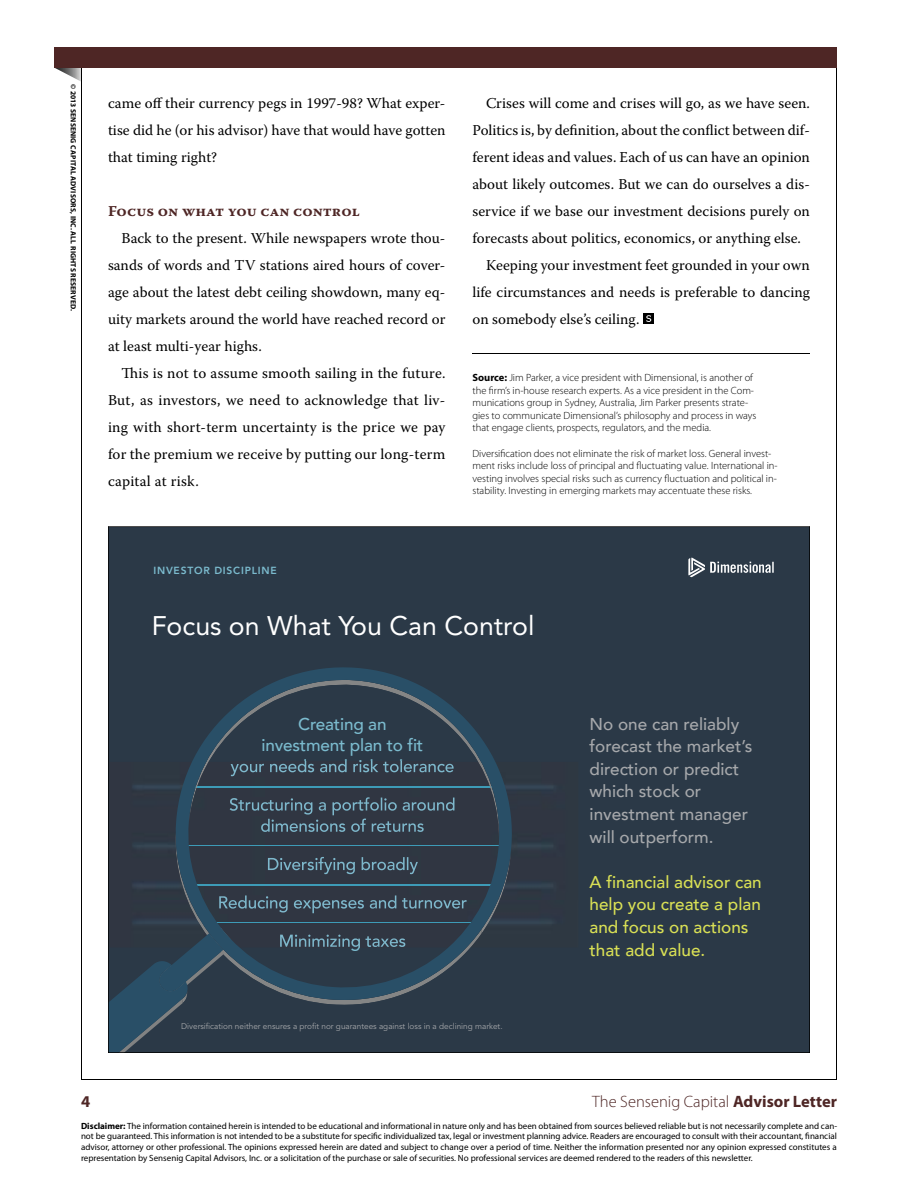
<style>
.page{position:relative;width:918px;height:1188px;background:#fff}
.page>*{position:absolute;margin:0;border:0;box-sizing:border-box;transform-origin:0 0}
.t1{font:26.7px "Avenir LT Std";color:#fff}
.t2{font:500 17.1px/22.6px "Avenir";color:#a6a8ab}
.t3{font:500 17.1px/22.6px "Avenir";color:#d9e055}
.t4{font:500 17.1px/21.3px "Avenir";letter-spacing:-.01em;color:#7bbbce;text-align:center}
.t5{font:300 16.5px "Myriad Pro";color:#4e2625}
.t6{font:700 16.5px "Myriad Pro";color:#4e2625}
.t7{font:15px/27px "Warnock Pro";color:#000;text-align:justify}
.t8{font:15px "Warnock Pro Bold Capt";color:#4e2625}
.t9{font:300 10.5px/12.6px "Myriad Pro";color:#000}
.t10{font:800 10.2px "Avenir LT Std";letter-spacing:.075em;color:#7bbbce}
.t11{font:9px/10.8px "Myriad Pro";color:#000;text-align:justify}
.t12{font:8.25px "Avenir LT Std";color:#a6a8ab}
.t13{font:700 7.5px "Myriad Pro";letter-spacing:.02em;color:#000}
.s1{font-weight:700}
</style>
<div class="page">
<svg style="left:55px;top:68px;width:26px;height:14px"></svg>
<hr style="left:81px;top:1079px;width:756px;height:1px;background:#000">
<hr style="left:81px;top:54px;width:1px;height:1026px;background:#000">
<hr style="left:836px;top:54px;width:1px;height:1026px;background:#000">
<div style="left:54px;top:47px;width:783px;height:21px;background:#4e2625"></div>
<hr style="left:472px;top:353px;width:338px;height:1px;background:#000">
<div style="left:643px;top:313px;width:11px;height:11px;background:#000"></div>
<svg style="left:646px;top:315px;width:5px;height:7px"></svg>
<svg style="left:108px;top:526px;width:702px;height:527px;fill:#2b3947"></svg>
<p class="t13" style="left:78px;top:84px;width:228px;rotate:90deg">© 2013 SENSENIG CAPITAL ADVISORS, INC. ALL RIGHTS RESERVED.</p>
<p class="t7" style="left:108px;top:89px;width:339px">came off their currency pegs in 1997-98? What exper&shy;tise did he (or his advisor) have that would have gotten that timing right?</p>
<p class="t8" style="left:108px;top:202px;width:253px">FOCUS ON WHAT YOU CAN CONTROL</p>
<p class="t7" style="left:108px;top:224px;width:339px;text-indent:14px">Back to the present. While newspapers wrote thou&shy;sands of words and TV stations aired hours of cover&shy;age about the latest debt ceiling showdown, many eq&shy;uity markets around the world have reached record or at least multi-year highs.</p>
<p class="t7" style="left:108px;top:359px;width:339px;text-indent:14px">This is not to assume smooth sailing in the future.<br>But, as investors, we need to acknowledge that liv&shy;ing with short-term uncertainty is the price we pay for the premium we receive by putting our long-term capital at risk.</p>
<p class="t7" style="left:486px;top:89px;width:326px">Crises will come and crises will go, as we have seen.</p>
<p class="t7" style="left:472px;top:116px;width:339px">Politics is, by definition, about the conflict between dif-</p>
<p class="t7" style="left:472px;top:143px;width:339px">ferent ideas and values. Each of us can have an opinion</p>
<p class="t7" style="left:472px;top:170px;width:339px">about likely outcomes. But we can do ourselves a dis-</p>
<p class="t7" style="left:472px;top:197px;width:339px">service if we base our investment decisions purely on</p>
<p class="t7" style="left:472px;top:224px;width:330px">forecasts about politics, economics, or anything else.</p>
<p class="t7" style="left:486px;top:251px;width:325px">Keeping your investment feet grounded in your own</p>
<p class="t7" style="left:472px;top:278px;width:339px">life circumstances and needs is preferable to dancing</p>
<p class="t7" style="left:472px;top:305px;width:169px">on somebody else’s ceiling.</p>
<p class="t9" style="left:472px;top:371px;width:286px"><span class="s1">Source:</span> Jim Parker, a vice president with Dimensional, is another of the firm’s in-house research experts. As a vice president in the Com&shy;munications group in Sydney, Australia, Jim Parker presents strate&shy;gies to communicate Dimensional’s philosophy and process in ways that engage clients, prospects, regulators, and the media.</p>
<p class="t9" style="left:472px;top:447px;width:307px">Diversification does not eliminate the risk of market loss. General invest&shy;ment risks include loss of principal and fluctuating value. International in&shy;vesting involves special risks such as currency fluctuation and political in&shy;stability. Investing in emerging markets may accentuate these risks.</p>
<p class="t10" style="left:153px;top:565px;width:125px">INVESTOR DISCIPLINE</p>
<h1 class="t1" style="left:152px;top:610px;width:384px">Focus on What You Can Control</h1>
<p class="t4" style="left:261px;top:712px;width:163px">Creating an investment plan to fit</p>
<p class="t12" style="left:181px;top:1021px;width:323px">Diversification neither ensures a profit nor guarantees against loss in a declining market.</p>
<p class="t2" style="left:590px;top:711px;width:165px">No one can reliably forecast the market’s direction or predict which stock or investment manager will outperform.</p>
<p class="t3" style="left:590px;top:870px;width:174px">A financial advisor can help you create a plan and focus on actions that add value.</p>
<p class="t6" style="left:81px;top:1092px;width:11px">4</p>
<p class="t5" style="left:592px;top:1092px;width:246px">The Sensenig Capital <span class="s1">Advisor Letter</span></p>
<p class="t11" style="left:81px;top:1120px;width:758px"><span class="s1">Disclaimer:</span> The information contained herein is intended to be educational and informational in nature only and has been obtained from sources believed reliable but is not necessarily complete and can&shy;not be guaranteed. This information is not intended to be a substitute for specific individualized tax, legal or investment planning advice. Readers are encouraged to consult with their accountant, financial advisor, attorney or other professional. The opinions expressed herein are dated and subject to change over a period of time. Neither the information presented nor any opinion expressed constitutes a representation by Sensenig Capital Advisors, Inc. or a solicitation of the purchase or sale of securities. No professional services are deemed rendered to the readers of this newsletter.</p>
</div>
